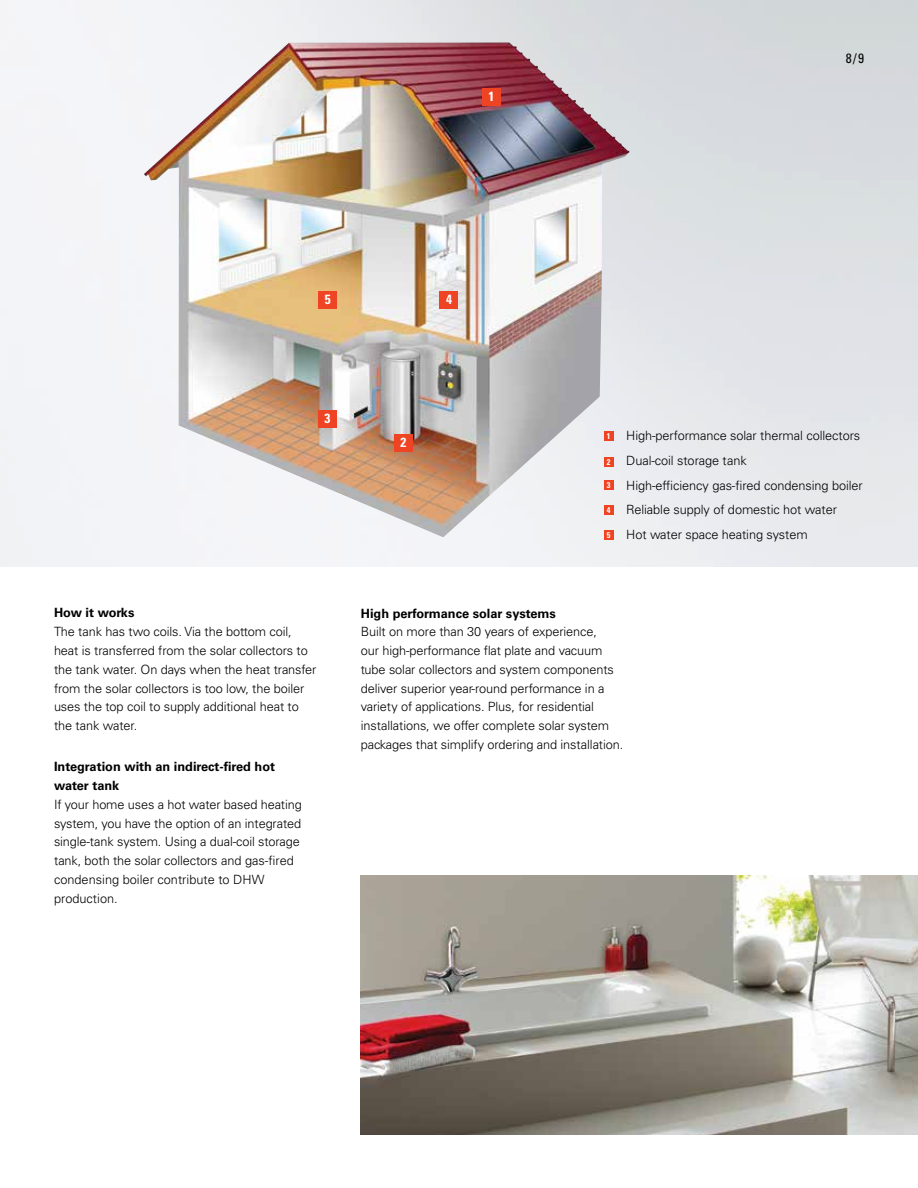
<style>
.page{position:relative;width:918px;height:1188px;background:#fff}
.page>*{position:absolute;margin:0;border:0;box-sizing:border-box;transform-origin:0 0}
.t1{font:condensed 13.5px "Univers LT Std";color:#000}
.t2{font:700 condensed 13.2px "Univers LT Std";color:#fff}
.t3{font:300 12.75px/18.8px "Univers LT Std";letter-spacing:-.01em;color:#000}
.t4{font:700 12.75px/18.8px "Univers LT Std";color:#000}
.t5{font:700 condensed 8.25px "Univers LT Std";color:#fff}
</style>
<div class="page">
<img style="left:0;top:0;width:918px;height:566px">
<img style="left:144px;top:42px;width:486px;height:495px">
<div style="left:394px;top:434px;width:19px;height:18px;background:#ef4423"></div>
<div style="left:482px;top:88px;width:19px;height:17px;background:#ef4423"></div>
<div style="left:318px;top:410px;width:19px;height:17px;background:#ef4423"></div>
<div style="left:440px;top:291px;width:18px;height:18px;background:#ef4423"></div>
<div style="left:319px;top:291px;width:18px;height:17px;background:#ef4423"></div>
<img style="left:361px;top:875px;width:557px;height:260px">
<div style="left:604px;top:457px;width:10px;height:10px;background:#ef4423"></div>
<div style="left:604px;top:431px;width:10px;height:10px;background:#ef4423"></div>
<div style="left:604px;top:480px;width:10px;height:10px;background:#ef4423"></div>
<div style="left:604px;top:505px;width:10px;height:10px;background:#ef4423"></div>
<div style="left:604px;top:530px;width:10px;height:9px;background:#ef4423"></div>
<p class="t2" style="left:489px;top:88px;width:7px">1</p>
<p class="t1" style="left:846px;top:50px;width:20px">8/9</p>
<p class="t2" style="left:325px;top:291px;width:7px">5</p>
<p class="t2" style="left:446px;top:291px;width:7px">4</p>
<p class="t2" style="left:324px;top:410px;width:7px">3</p>
<p class="t4" style="left:54px;top:604px;width:82px">How it works</p>
<p class="t3" style="left:54px;top:622px;width:264px">The tank has two coils. Via the bottom coil, heat is transferred from the solar collectors to the tank water. On days when the heat transfer from the solar collectors is too low, the boiler uses the top coil to supply additional heat to the tank water.</p>
<p class="t4" style="left:54px;top:757px;width:223px">Integration with an indirect-fired hot water tank</p>
<p class="t3" style="left:54px;top:795px;width:249px">If your home uses a hot water based heating system, you have the option of an integrated single-tank system. Using a dual-coil storage tank, both the solar collectors and gas-fired condensing boiler contribute to DHW production.</p>
<p class="t2" style="left:400px;top:434px;width:7px">2</p>
<p class="t5" style="left:607px;top:431px;width:5px">1</p>
<p class="t5" style="left:607px;top:457px;width:5px">2</p>
<p class="t5" style="left:607px;top:480px;width:5px">3</p>
<p class="t5" style="left:607px;top:505px;width:5px">4</p>
<p class="t5" style="left:607px;top:530px;width:5px">5</p>
<p class="t3" style="left:626px;top:423px;width:238px;line-height:24.8px">High-performance solar thermal collectors Dual-coil storage tank<br>High-efficiency gas-fired condensing boiler Reliable supply of domestic hot water<br>Hot water space heating system</p>
<p class="t4" style="left:361px;top:604px;width:197px">High performance solar systems</p>
<p class="t3" style="left:361px;top:622px;width:264px">Built on more than 30 years of experience,<br>our high-performance flat plate and vacuum tube solar collectors and system components deliver superior year-round performance in a variety of applications. Plus, for residential installations, we offer complete solar system packages that simplify ordering and installation.</p>
</div>
